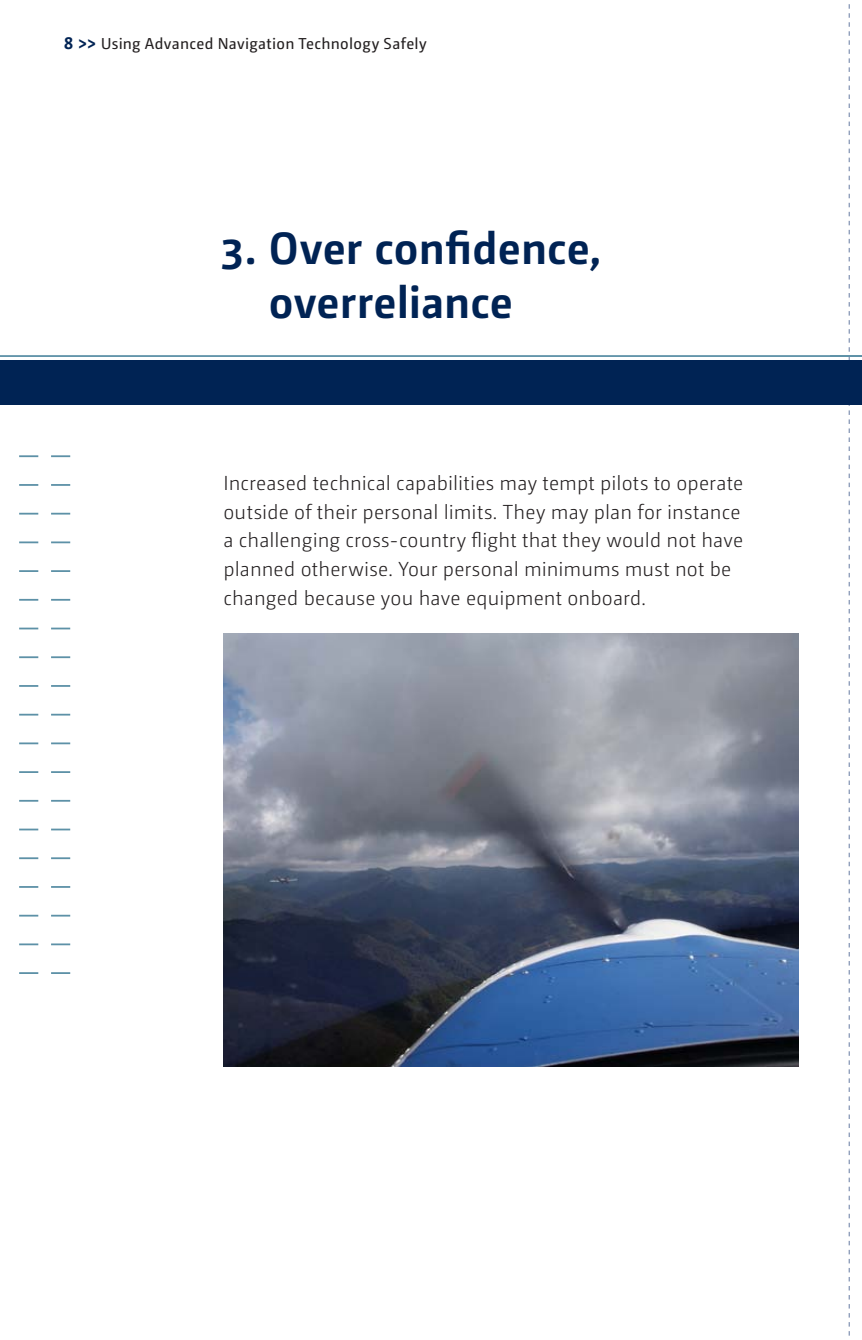
<style>
.page{position:relative;width:862px;height:1340px;background:#fff}
.page>*{position:absolute;margin:0;border:0;box-sizing:border-box;transform-origin:0 0}
._01_TITRE{font:700 45px/54px "Camingo Dos Pro";color:#002354}
._03_TEXTE{font:300 20.25px/28.8px "Camingo Dos Pro";letter-spacing:.01em;color:#231f20}
.t1{font:15.75px "Camingo Dos Pro";letter-spacing:.02em;color:#231f20}
.s1{font-weight:700;font-size:18px;color:#002354}
</style>
<div class="page">
<svg style="left:848px;top:4px;width:1px;height:1332px"></svg>
<div style="left:0;top:360px;width:861px;height:45px;background:#002354"></div>
<hr style="left:0;top:355px;width:861px;height:2px;background:#5d91a7">
<svg style="left:19px;top:455px;width:19px;height:2px"></svg>
<svg style="left:51px;top:455px;width:19px;height:2px"></svg>
<svg style="left:19px;top:484px;width:19px;height:2px"></svg>
<svg style="left:51px;top:484px;width:19px;height:2px"></svg>
<svg style="left:19px;top:513px;width:19px;height:1px"></svg>
<svg style="left:51px;top:513px;width:19px;height:1px"></svg>
<svg style="left:19px;top:541px;width:19px;height:2px"></svg>
<svg style="left:51px;top:541px;width:19px;height:2px"></svg>
<svg style="left:19px;top:570px;width:19px;height:2px"></svg>
<svg style="left:51px;top:570px;width:19px;height:2px"></svg>
<svg style="left:19px;top:599px;width:19px;height:1px"></svg>
<svg style="left:51px;top:599px;width:19px;height:1px"></svg>
<svg style="left:19px;top:627px;width:19px;height:2px"></svg>
<svg style="left:51px;top:627px;width:19px;height:2px"></svg>
<svg style="left:19px;top:656px;width:19px;height:2px"></svg>
<svg style="left:51px;top:656px;width:19px;height:2px"></svg>
<svg style="left:19px;top:685px;width:19px;height:2px"></svg>
<svg style="left:51px;top:685px;width:19px;height:2px"></svg>
<svg style="left:19px;top:713px;width:19px;height:2px"></svg>
<svg style="left:51px;top:713px;width:19px;height:2px"></svg>
<svg style="left:19px;top:742px;width:19px;height:2px"></svg>
<svg style="left:51px;top:742px;width:19px;height:2px"></svg>
<svg style="left:19px;top:771px;width:19px;height:2px"></svg>
<svg style="left:51px;top:771px;width:19px;height:2px"></svg>
<svg style="left:19px;top:800px;width:19px;height:1px"></svg>
<svg style="left:51px;top:800px;width:19px;height:1px"></svg>
<svg style="left:19px;top:828px;width:19px;height:2px"></svg>
<svg style="left:51px;top:828px;width:19px;height:2px"></svg>
<svg style="left:19px;top:857px;width:19px;height:2px"></svg>
<svg style="left:51px;top:857px;width:19px;height:2px"></svg>
<svg style="left:19px;top:886px;width:19px;height:1px"></svg>
<svg style="left:51px;top:886px;width:19px;height:1px"></svg>
<svg style="left:19px;top:914px;width:19px;height:2px"></svg>
<svg style="left:51px;top:914px;width:19px;height:2px"></svg>
<svg style="left:19px;top:943px;width:19px;height:2px"></svg>
<svg style="left:51px;top:943px;width:19px;height:2px"></svg>
<svg style="left:19px;top:972px;width:19px;height:2px"></svg>
<svg style="left:51px;top:972px;width:19px;height:2px"></svg>
<img style="left:223px;top:634px;width:574px;height:432px">
<p class="t1" style="left:64px;top:34px;width:364px"><span class="s1">8 &gt;&gt;</span> Using Advanced Navigation Technology Safely</p>
<p class="_01_TITRE" style="left:269px;top:221px;width:334px;text-indent:-49px">3. Over confidence, overreliance</p>
<p class="_03_TEXTE" style="left:223px;top:468px;width:521px">Increased technical capabilities may tempt pilots to operate outside of their personal limits. They may plan for instance a challenging cross‑country flight that they would not have planned otherwise. Your personal minimums must not be changed because you have equipment onboard.</p>
</div>
